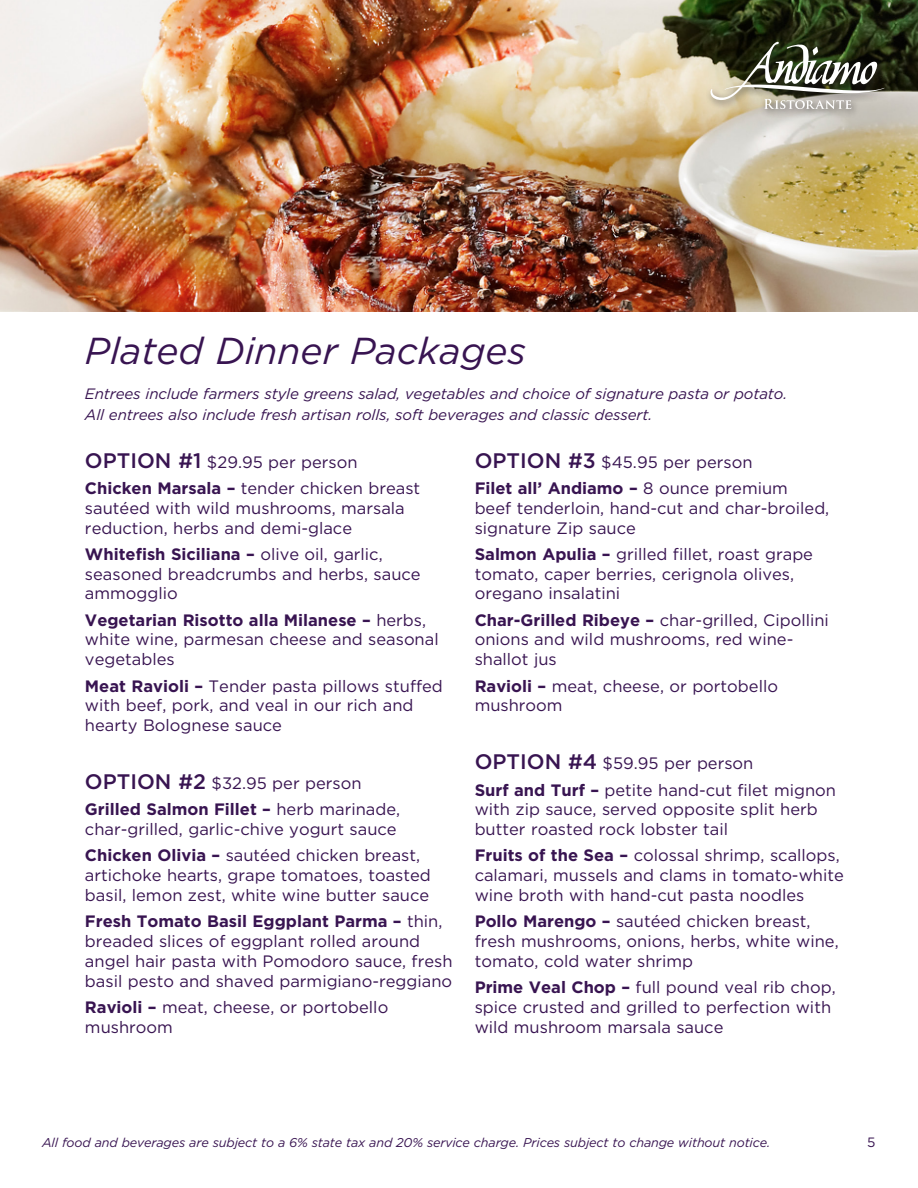
<style>
.page{position:relative;width:918px;height:1188px;background:#fff}
.page>*{position:absolute;margin:0;border:0;box-sizing:border-box;transform-origin:0 0}
._1_Header{font:italic 37.5px "Gotham";color:#381451}
._3_Body{font:16.5px/19.8px "Gotham";color:#381451}
._3_Body-2{font:italic 15px/21px "Gotham";letter-spacing:-.01em;color:#381451}
.t1{font:13.5px "Gotham";color:#381451}
.t2{font:italic 12.75px "Gotham";letter-spacing:-.01em;color:#381451}
.s1{font-weight:500;font-size:21px}
.s2{font-weight:700}
</style>
<div class="page">
<img style="left:0;top:0;width:918px;height:311px">
<div style="left:706px;top:37px;width:188px;height:82px;background:#231f20;opacity:.75"></div>
<svg style="left:708px;top:41px;width:177px;height:68px;background:#787968"></svg>
<p class="_1_Header" style="left:85px;top:326px;width:443px">Plated Dinner Packages</p>
<p class="_3_Body-2" style="left:85px;top:383px;width:704px">Entrees include farmers style greens salad, vegetables and choice of signature pasta or potato.<br>All entrees also include fresh artisan rolls, soft beverages and classic dessert.</p>
<p class="_3_Body" style="left:85px;top:452px;width:274px"><span class="s1">OPTION #1</span> $29.95 per person</p>
<p class="_3_Body" style="left:85px;top:478px;width:337px"><span class="s2">Chicken Marsala –</span> tender chicken breast sautéed with wild mushrooms, marsala reduction, herbs and demi-glace</p>
<p class="_3_Body" style="left:85px;top:544px;width:337px"><span class="s2">Whitefish Siciliana –</span> olive oil, garlic, seasoned breadcrumbs and herbs, sauce ammogglio</p>
<p class="_3_Body" style="left:85px;top:610px;width:355px"><span class="s2">Vegetarian Risotto alla Milanese –</span> herbs, white wine, parmesan cheese and seasonal vegetables</p>
<p class="_3_Body" style="left:85px;top:675px;width:359px"><span class="s2">Meat Ravioli –</span> Tender pasta pillows stuffed with beef, pork, and veal in our rich and hearty Bolognese sauce</p>
<p class="_3_Body" style="left:475px;top:452px;width:279px"><span class="s1">OPTION #3</span> $45.95 per person</p>
<p class="_3_Body" style="left:475px;top:478px;width:356px"><span class="s2">Filet all’ Andiamo –</span> 8 ounce premium<br>beef tenderloin, hand-cut and char-broiled, signature Zip sauce</p>
<p class="_3_Body" style="left:475px;top:544px;width:340px"><span class="s2">Salmon Apulia –</span> grilled fillet, roast grape tomato, caper berries, cerignola olives, oregano insalatini</p>
<p class="_3_Body" style="left:475px;top:610px;width:356px"><span class="s2">Char-Grilled Ribeye –</span> char-grilled, Cipollini onions and wild mushrooms, red wine&shy;shallot jus</p>
<p class="_3_Body" style="left:475px;top:675px;width:305px"><span class="s2">Ravioli –</span> meat, cheese, or portobello mushroom</p>
<p class="_3_Body" style="left:85px;top:773px;width:278px"><span class="s1">OPTION #2</span> $32.95 per person</p>
<p class="_3_Body" style="left:85px;top:799px;width:317px"><span class="s2">Grilled Salmon Fillet –</span> herb marinade, char-grilled, garlic-chive yogurt sauce</p>
<p class="_3_Body" style="left:85px;top:845px;width:347px"><span class="s2">Chicken Olivia –</span> sautéed chicken breast, artichoke hearts, grape tomatoes, toasted basil, lemon zest, white wine butter sauce</p>
<p class="_3_Body" style="left:85px;top:911px;width:369px"><span class="s2">Fresh Tomato Basil Eggplant Parma –</span> thin, breaded slices of eggplant rolled around angel hair pasta with Pomodoro sauce, fresh basil pesto and shaved parmigiano-reggiano</p>
<p class="_3_Body" style="left:85px;top:997px;width:305px"><span class="s2">Ravioli –</span> meat, cheese, or portobello mushroom</p>
<p class="_3_Body" style="left:475px;top:753px;width:280px"><span class="s1">OPTION #4</span> $59.95 per person</p>
<p class="_3_Body" style="left:475px;top:780px;width:363px"><span class="s2">Surf and Turf –</span> petite hand-cut filet mignon with zip sauce, served opposite split herb butter roasted rock lobster tail</p>
<p class="_3_Body" style="left:475px;top:845px;width:371px"><span class="s2">Fruits of the Sea –</span> colossal shrimp, scallops, calamari, mussels and clams in tomato-white wine broth with hand-cut pasta noodles</p>
<p class="_3_Body" style="left:475px;top:911px;width:366px"><span class="s2">Pollo Marengo –</span> sautéed chicken breast, fresh mushrooms, onions, herbs, white wine, tomato, cold water shrimp</p>
<p class="_3_Body" style="left:475px;top:977px;width:363px"><span class="s2">Prime Veal Chop –</span> full pound veal rib chop, spice crusted and grilled to perfection with wild mushroom marsala sauce</p>
<p class="t2" style="left:42px;top:1134px;width:730px">All food and beverages are subject to a 6% state tax and 20% service charge. Prices subject to change without notice.</p>
<p class="t1" style="left:867px;top:1133px;width:10px">5</p>
</div>
